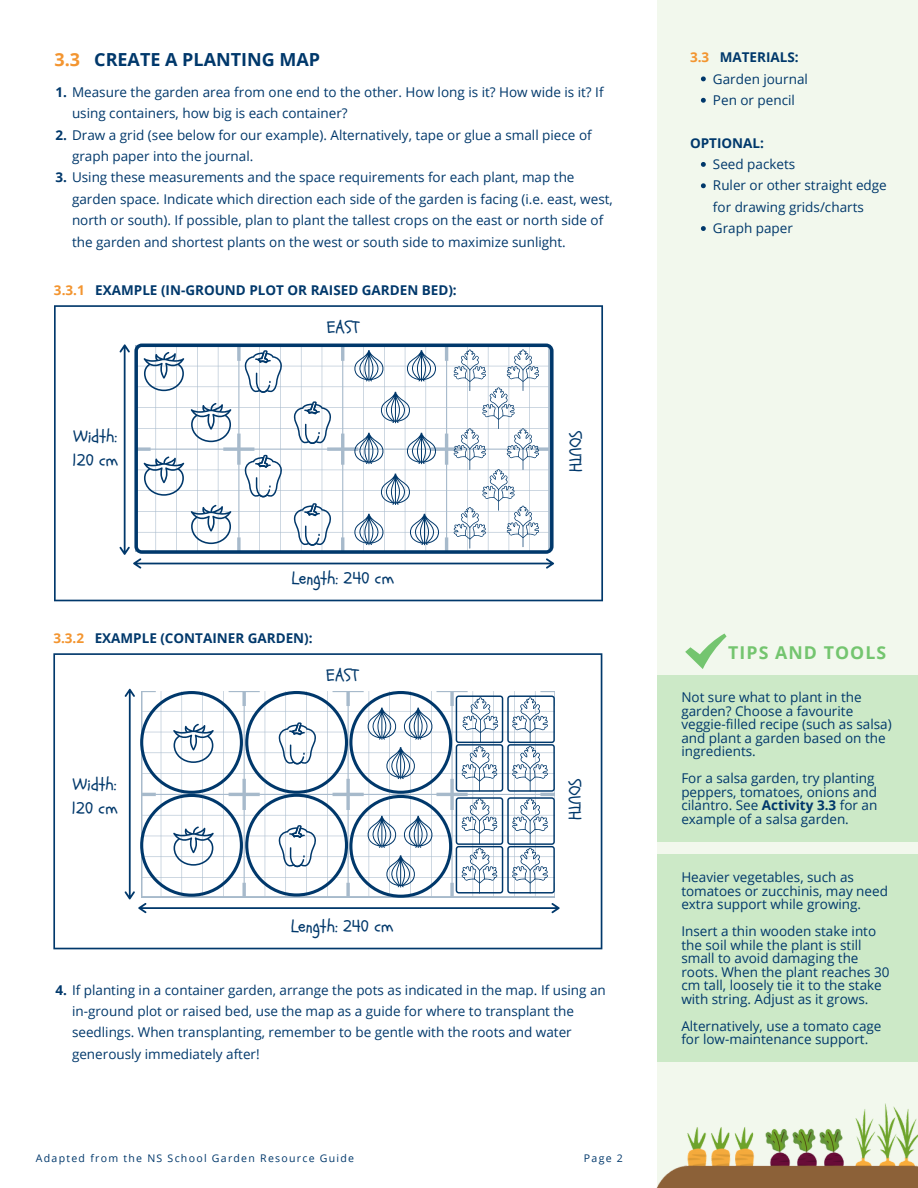
<style>
.page{position:relative;width:918px;height:1188px;background:#fff}
.page>*{position:absolute;margin:0;border:0;box-sizing:border-box;transform-origin:0 0}
.t1{font:700 18px "Open Sans";color:#00386b}
.t2{font:700 17.7px "Open Sans";letter-spacing:.06em;color:#74c56f}
.t3{font:17.25px "Schoolbell";color:#00386b}
.t4{font:13.5px/13.5px "Open Sans";color:#00386b}
.t5{font:700 13.5px "Open Sans";color:#00386b}
.t6{font:10.5px "Open Sans";letter-spacing:.12em;color:#00386b}
.s1{color:#f39530}
.s2{font-weight:700}
</style>
<div class="page">
<div style="left:657px;top:0;width:261px;height:1188px;background:#f2f8ed"></div>
<img style="left:656px;top:1103px;width:262px;height:85px">
<svg style="left:685px;top:634px;width:42px;height:35px"></svg>
<div style="left:657px;top:675px;width:260px;height:166px;background:#cce9c7"></div>
<div style="left:657px;top:855px;width:260px;height:207px;background:#cce9c7"></div>
<svg style="left:54px;top:305px;width:549px;height:296px"></svg>
<svg style="left:53px;top:653px;width:549px;height:296px"></svg>
<svg style="left:125px;top:689px;width:435px;height:224px"></svg>
<svg style="left:119px;top:344px;width:435px;height:225px"></svg>
<svg style="left:701px;top:76px;width:5px;height:5px"></svg>
<svg style="left:701px;top:98px;width:5px;height:5px"></svg>
<svg style="left:701px;top:162px;width:5px;height:5px"></svg>
<svg style="left:701px;top:183px;width:5px;height:5px"></svg>
<svg style="left:701px;top:226px;width:5px;height:5px"></svg>
<p class="t1" style="left:54px;top:47px;width:267px"><span class="s1">3.3</span> CREATE A PLANTING MAP</p>
<p class="t4" style="left:72px;top:81px;width:533px;line-height:21.3px;text-indent:-17px"><span class="s2">1.</span> Measure the garden area from one end to the other. How long is it? How wide is it? If using containers, how big is each container?</p>
<p class="t4" style="left:72px;top:124px;width:521px;line-height:21.3px;text-indent:-17px"><span class="s2">2.</span> Draw a grid (see below for our example). Alternatively, tape or glue a small piece of graph paper into the journal.</p>
<p class="t4" style="left:72px;top:167px;width:542px;line-height:21.3px;text-indent:-17px"><span class="s2">3.</span> Using these measurements and the space requirements for each plant, map the garden space. Indicate which direction each side of the garden is facing (i.e. east, west, north or south). If possible, plan to plant the tallest crops on the east or north side of the garden and shortest plants on the west or south side to maximize sunlight.</p>
<p class="t5" style="left:54px;top:281px;width:404px"><span class="s1">3.3.1</span> EXAMPLE (IN-GROUND PLOT OR RAISED GARDEN BED):</p>
<p class="t3" style="left:73px;top:425px;width:45px">Width:</p>
<p class="t3" style="left:72px;top:449px;width:47px">120 cm</p>
<p class="t3" style="left:327px;top:315px;width:33px">EAST</p>
<p class="t3" style="left:291px;top:567px;width:104px">Length: 240 cm</p>
<p class="t5" style="left:53px;top:629px;width:261px"><span class="s1">3.3.2</span> EXAMPLE (CONTAINER GARDEN):</p>
<p class="t3" style="left:326px;top:663px;width:33px">EAST</p>
<p class="t3" style="left:73px;top:773px;width:45px">Width:</p>
<p class="t3" style="left:72px;top:797px;width:47px">120 cm</p>
<p class="t3" style="left:291px;top:915px;width:104px">Length: 240 cm</p>
<p class="t3" style="left:587px;top:431px;width:42px;rotate:90deg">SOUTH</p>
<p class="t3" style="left:586px;top:779px;width:42px;rotate:90deg">SOUTH</p>
<p class="t4" style="left:72px;top:979px;width:535px;line-height:21.3px;text-indent:-17px"><span class="s2">4.</span> If planting in a container garden, arrange the pots as indicated in the map. If using an in-ground plot or raised bed, use the map as a guide for where to transplant the seedlings. When transplanting, remember to be gentle with the roots and water generously immediately after!</p>
<p class="t6" style="left:36px;top:1151px;width:320px">Adapted from the NS School Garden Resource Guide</p>
<p class="t6" style="left:584px;top:1151px;width:40px">Page 2</p>
<p class="t5" style="left:690px;top:48px;width:110px"><span class="s1">3.3</span> MATERIALS:</p>
<p class="t4" style="left:713px;top:72px;width:96px">Garden journal</p>
<p class="t4" style="left:713px;top:93px;width:83px">Pen or pencil</p>
<p class="t5" style="left:690px;top:133px;width:75px">OPTIONAL:</p>
<p class="t4" style="left:713px;top:157px;width:84px">Seed packets</p>
<p class="t4" style="left:713px;top:175px;width:175px;line-height:21.3px">Ruler or other straight edge for drawing grids/charts</p>
<p class="t4" style="left:713px;top:221px;width:81px">Graph paper</p>
<p class="t2" style="left:728px;top:640px;width:159px">TIPS AND TOOLS</p>
<p class="t4" style="left:681px;top:690px;width:212px">Not sure what to plant in the garden? Choose a favourite veggie-filled recipe (such as salsa) and plant a garden based on the ingredients.</p>
<p class="t4" style="left:681px;top:771px;width:197px">For a salsa garden, try planting peppers, tomatoes, onions and cilantro. See <span class="s2">Activity 3.3</span> for an example of a salsa garden.</p>
<p class="t4" style="left:681px;top:870px;width:208px">Heavier vegetables, such as tomatoes or zucchinis, may need extra support while growing.</p>
<p class="t4" style="left:681px;top:924px;width:210px">Insert a thin wooden stake into the soil while the plant is still small to avoid damaging the roots. When the plant reaches 30 cm tall, loosely tie it to the stake with string. Adjust as it grows.</p>
<p class="t4" style="left:681px;top:1019px;width:202px">Alternatively, use a tomato cage for low-maintenance support.</p>
</div>
